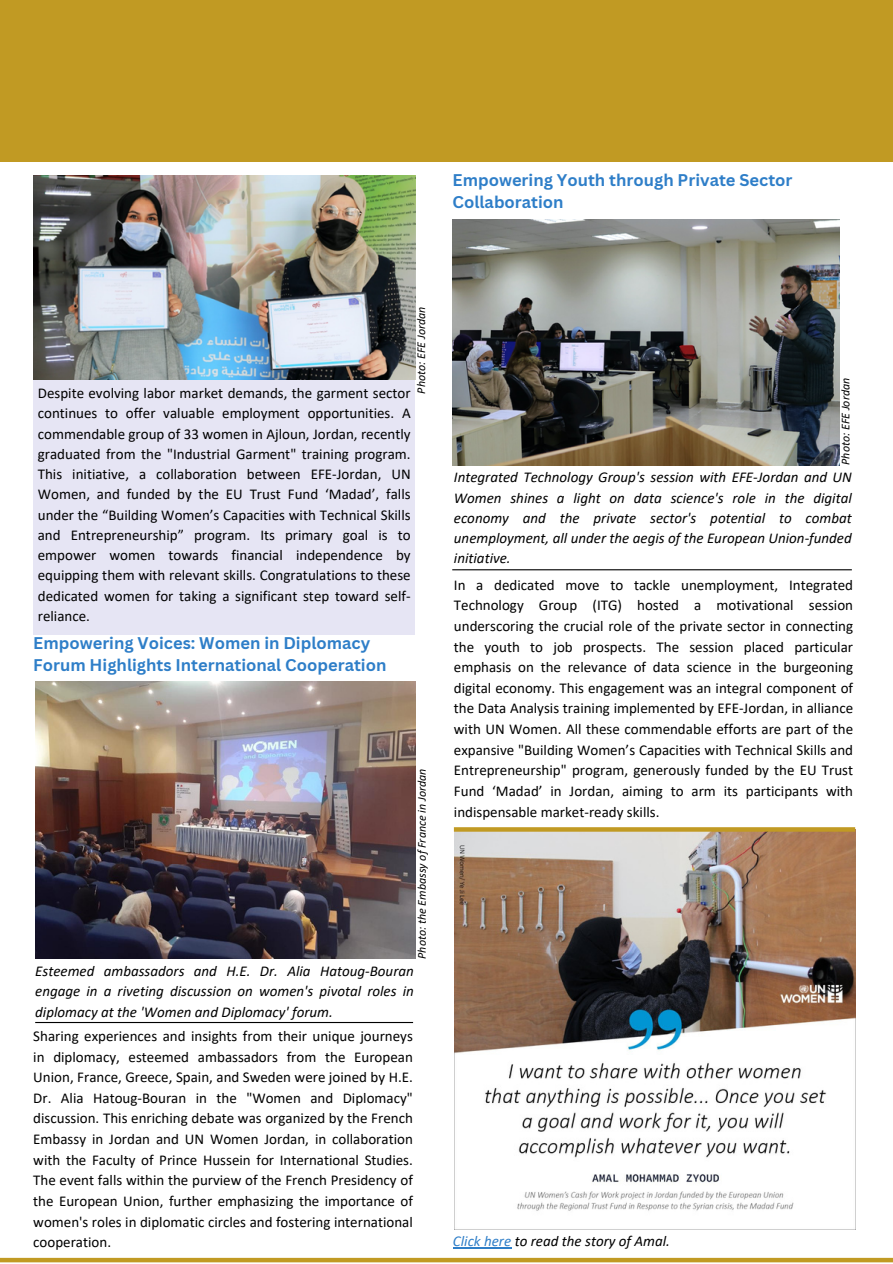
<style>
.page{position:relative;width:893px;height:1264px;background:#fff}
.page>*{position:absolute;margin:0;border:0;box-sizing:border-box;transform-origin:0 0}
.t1{font:700 16.5px/22.5px "Canva Sans";color:#2e7ec8}
.t2{font:15px/20.5px "Calibri";color:#000;text-align:justify}
.t3{font:italic 15px/20.2px "Calibri";color:#000;text-align:justify}
.t4{font:italic 12px "Calibri";color:#000}
.s1{color:#2e7ec8}
</style>
<div class="page">
<div style="left:0;top:0;width:892px;height:162px;background:#c19a23"></div>
<div style="left:0;top:1257px;width:892px;height:5px;background:#c19a23"></div>
<img style="left:455px;top:831px;width:400px;height:380px">
<img style="left:33px;top:175px;width:382px;height:205px">
<div style="left:33px;top:380px;width:382px;height:255px;background:#e6e5f4"></div>
<img style="left:452px;top:220px;width:387px;height:245px">
<hr style="left:452px;top:569px;width:399px;height:1px;background:#000">
<svg style="left:454px;top:827px;width:401px;height:4px;background:#c49f2e"></svg>
<img style="left:35px;top:682px;width:380px;height:276px">
<hr style="left:453px;top:1247px;width:58px;height:1px;background:#2e7ec8">
<hr style="left:35px;top:1021px;width:378px;height:2px;background:#000">
<p class="t1" style="left:452px;top:168px;width:341px">Empowering Youth through Private Sector<br>Collaboration</p>
<p class="t4" style="left:416px;top:393px;width:89px;rotate:-90deg">Photo: EFE Jordan</p>
<p class="t2" style="left:38px;top:384px;width:374px">Despite evolving labor market demands, the garment sector continues to offer valuable employment opportunities. A commendable group of 33 women in Ajloun, Jordan, recently graduated from the "Industrial Garment" training program.<br>This initiative, a collaboration between EFE-Jordan, UN Women, and funded by the EU Trust Fund ‘Madad’, falls under the “Building Women’s Capacities with Technical Skills and Entrepreneurship” program. Its primary goal is to empower women towards financial independence by equipping them with relevant skills. Congratulations to these dedicated women for taking a significant step toward self&shy;reliance.</p>
<p class="t1" style="left:33px;top:631px;width:354px">Empowering Voices: Women in Diplomacy<br>Forum Highlights International Cooperation</p>
<p class="t4" style="left:417px;top:958px;width:192px;rotate:-90deg">Photo: the Embassy ofFrance in Jordan</p>
<p class="t3" style="left:35px;top:962px;width:380px">Esteemed ambassadors and H.E. Dr. Alia Hatoug-Bouran engage in a riveting discussion on women's pivotal roles in diplomacy at the 'Women and Diplomacy' forum.</p>
<p class="t2" style="left:33px;top:1026px;width:381px">Sharing experiences and insights from their unique journeys in diplomacy, esteemed ambassadors from the European Union, France, Greece, Spain, and Sweden were joined by H.E.<br>Dr. Alia Hatoug-Bouran in the "Women and Diplomacy" discussion. This enriching debate was organized by the French Embassy in Jordan and UN Women Jordan, in collaboration with the Faculty of Prince Hussein for International Studies.<br>The event falls within the purview of the French Presidency of the European Union, further emphasizing the importance of women's roles in diplomatic circles and fostering international cooperation.</p>
<p class="t4" style="left:840px;top:465px;width:89px;rotate:-90deg">Photo: EFE Jordan</p>
<p class="t3" style="left:454px;top:468px;width:399px">Integrated Technology Group's session with EFE-Jordan and UN Women shines a light on data science's role in the digital economy and the private sector's potential to combat unemployment, all under the aegis of the European Union-funded initiative.</p>
<p class="t2" style="left:454px;top:575px;width:401px">In a dedicated move to tackle unemployment, Integrated Technology Group (ITG) hosted a motivational session underscoring the crucial role of the private sector in connecting the youth to job prospects. The session placed particular emphasis on the relevance of data science in the burgeoning digital economy. This engagement was an integral component of the Data Analysis training implemented by EFE-Jordan, in alliance with UN Women. All these commendable efforts are part of the expansive "Building Women’s Capacities with Technical Skills and Entrepreneurship" program, generously funded by the EU Trust Fund ‘Madad’ in Jordan, aiming to arm its participants with indispensable market-ready skills.</p>
<p class="t3" style="left:453px;top:1232px;width:218px"><span class="s1">Click here</span> to read the story of Amal.</p>
</div>
